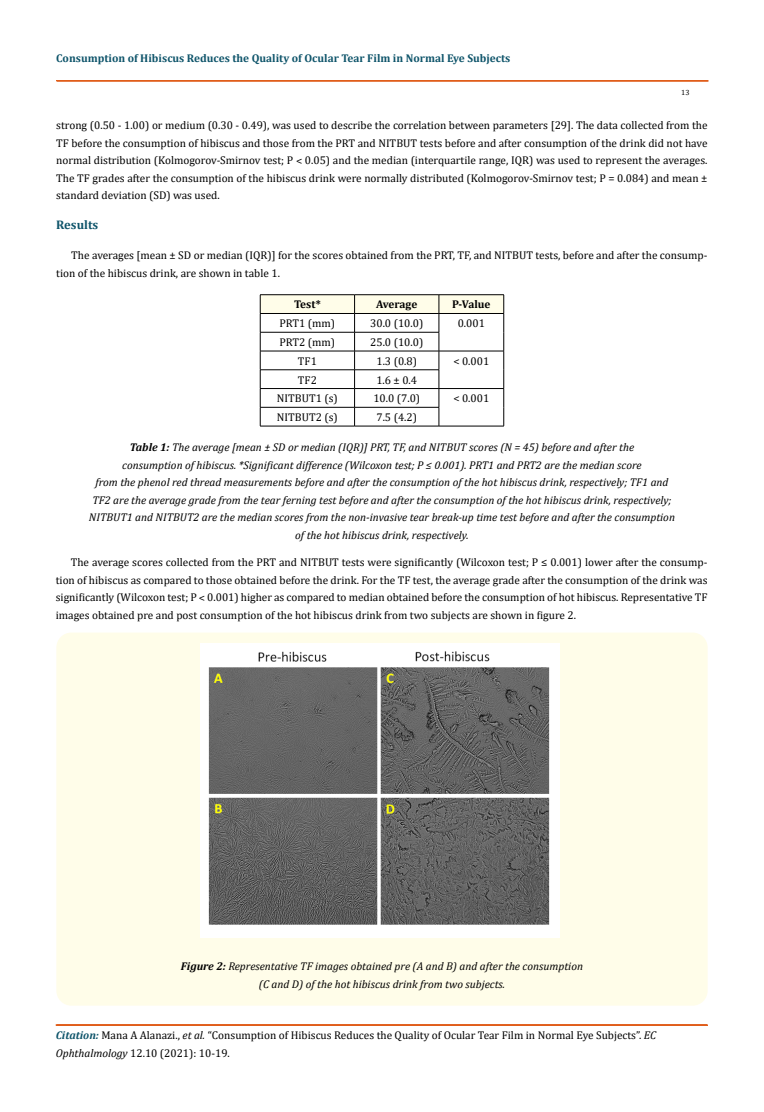
<style>
.page{position:relative;width:764px;height:1112px;background:#fff}
.page>*{position:absolute;margin:0;border:0;box-sizing:border-box;transform-origin:0 0}
.t1{font:700 12.5px "Cambria";color:#0e546a}
.t2{font:11.25px/17.5px "Cambria";color:#000}
.t3{font:italic 11.25px/17.5px "Cambria";color:#000;text-align:center}
.t4{font:700 11.25px "Cambria";color:#0e546a}
.t5{font:700 11.25px "Cambria";color:#000}
.t6{font:7.5px "Cambria";color:#000}
.s1{font-weight:700}
.s2{font-weight:700;font-style:italic;color:#0e546a}
.s3{font-style:italic}
</style>
<div class="page">
<div style="left:57px;top:81px;width:651px;height:1px;border:1px solid #e05d1a"></div>
<div style="left:56px;top:1024px;width:651px;height:1px;border:1px solid #e05d1a"></div>
<hr style="left:260px;top:294px;width:94px;height:1px;background:#000">
<hr style="left:354px;top:294px;width:85px;height:1px;background:#000">
<hr style="left:439px;top:294px;width:65px;height:1px;background:#000">
<svg style="left:260px;top:295px;width:244px;height:131px"></svg>
<hr style="left:260px;top:426px;width:94px;height:1px;background:#000">
<hr style="left:354px;top:426px;width:85px;height:1px;background:#000">
<hr style="left:439px;top:426px;width:65px;height:1px;background:#000">
<div style="left:56px;top:632px;width:651px;height:373px;background:#fffde9;border-radius:15px"></div>
<img style="left:201px;top:643px;width:358px;height:294px">
<p class="t4" style="left:56px;top:50px;width:456px">Consumption of Hibiscus Reduces the Quality of Ocular Tear Film in Normal Eye Subjects</p>
<p class="t6" style="left:681px;top:88px;width:10px">13</p>
<p class="t2" style="left:56px;top:116px;width:653px;text-align:justify">strong (0.50 - 1.00) or medium (0.30 - 0.49), was used to describe the correlation between parameters [29]. The data collected from the TF before the consumption of hibiscus and those from the PRT and NITBUT tests before and after consumption of the drink did not have normal distribution (Kolmogorov-Smirnov test; P ˂ 0.05) and the median (interquartile range, IQR) was used to represent the averages.<br>The TF grades after the consumption of the hibiscus drink were normally distributed (Kolmogorov-Smirnov test; P = 0.084) and mean ± standard deviation (SD) was used.</p>
<p class="t1" style="left:56px;top:216px;width:44px">Results</p>
<p class="t2" style="left:56px;top:246px;width:653px;text-indent:15px">The averages [mean ± SD or median (IQR)] for the scores obtained from the PRT, TF, and NITBUT tests, before and after the consump&shy;tion of the hibiscus drink, are shown in table 1.</p>
<p class="t5" style="left:294px;top:297px;width:28px">Test*</p>
<p class="t5" style="left:376px;top:297px;width:43px">Average</p>
<p class="t5" style="left:452px;top:297px;width:40px">P-Value</p>
<p class="t2" style="left:279px;top:314px;width:57px">PRT1 (mm)</p>
<p class="t2" style="left:370px;top:314px;width:55px">30.0 (10.0)</p>
<p class="t2" style="left:458px;top:314px;width:29px">0.001</p>
<p class="t2" style="left:279px;top:333px;width:57px">PRT2 (mm)</p>
<p class="t2" style="left:370px;top:333px;width:55px">25.0 (10.0)</p>
<p class="t2" style="left:298px;top:352px;width:20px">TF1</p>
<p class="t2" style="left:376px;top:352px;width:42px">1.3 (0.8)</p>
<p class="t2" style="left:453px;top:352px;width:37px">&lt; 0.001</p>
<p class="t2" style="left:298px;top:371px;width:20px">TF2</p>
<p class="t2" style="left:376px;top:371px;width:42px">1.6 ± 0.4</p>
<p class="t2" style="left:277px;top:389px;width:62px">NITBUT1 (s)</p>
<p class="t2" style="left:373px;top:389px;width:48px">10.0 (7.0)</p>
<p class="t2" style="left:453px;top:389px;width:37px">&lt; 0.001</p>
<p class="t2" style="left:277px;top:408px;width:62px">NITBUT2 (s)</p>
<p class="t2" style="left:376px;top:408px;width:42px">7.5 (4.2)</p>
<p class="t3" style="left:89px;top:438px;width:587px"><span class="s1">Table 1:</span> The average [mean ± SD or median (IQR)] PRT, TF, and NITBUT scores (N = 45) before and after the<br>consumption of hibiscus. *Significant difference (Wilcoxon test; P ≤ 0.001). PRT1 and PRT2 are the median score<br>from the phenol red thread measurements before and after the consumption of the hot hibiscus drink, respectively; TF1 and TF2 are the average grade from the tear ferning test before and after the consumption of the hot hibiscus drink, respectively; NITBUT1 and NITBUT2 are the median scores from the non-invasive tear break-up time test before and after the consumption of the hot hibiscus drink, respectively.</p>
<p class="t2" style="left:56px;top:553px;width:653px;text-align:justify;text-indent:15px">The average scores collected from the PRT and NITBUT tests were significantly (Wilcoxon test; P ≤ 0.001) lower after the consump&shy;tion of hibiscus as compared to those obtained before the drink. For the TF test, the average grade after the consumption of the drink was significantly (Wilcoxon test; P ˂ 0.001) higher as compared to median obtained before the consumption of hot hibiscus. Representative TF images obtained pre and post consumption of the hot hibiscus drink from two subjects are shown in figure 2.</p>
<p class="t3" style="left:181px;top:956px;width:404px"><span class="s1">Figure 2:</span> Representative TF images obtained pre (A and B) and after the consumption (C and D) of the hot hibiscus drink from two subjects.</p>
<p class="t2" style="left:56px;top:1026px;width:602px"><span class="s2">Citation:</span> Mana A Alanazi., <span class="s3">et al.</span> “Consumption of Hibiscus Reduces the Quality of Ocular Tear Film in Normal Eye Subjects”. <span class="s3">EC<br>Ophthalmology</span> 12.10 (2021): 10-19.</p>
</div>
